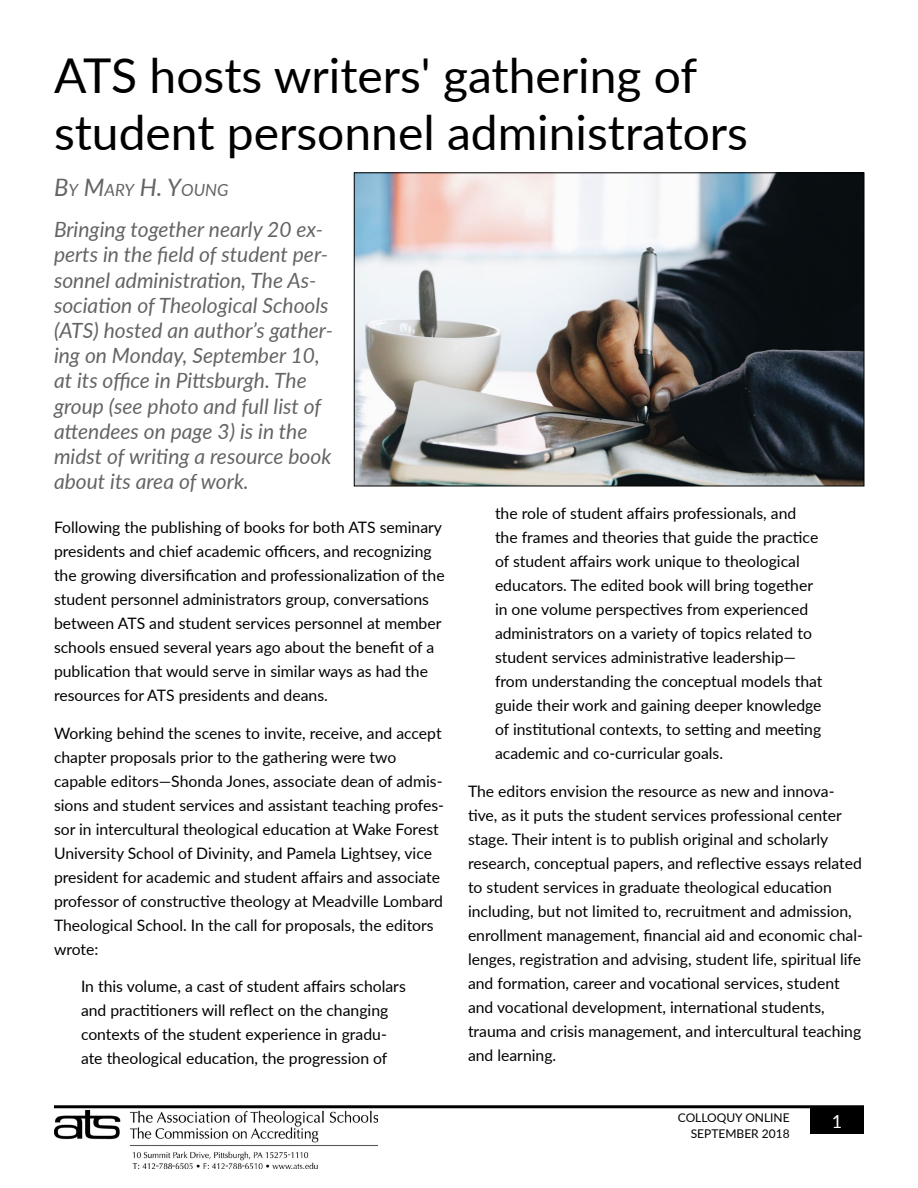
<style>
.page{position:relative;width:918px;height:1188px;background:#fff}
.page>*{position:absolute;margin:0;border:0;box-sizing:border-box;transform-origin:0 0}
.Headline{font:48px/57.6px "Lato";color:#000}
.Deckhead{font:italic 21px/25.2px "Lato";color:#636466}
.t1{font:18px "Lato";color:#fff}
.Byline{font:italic 16.8px "Lato";color:#636466}
.Body_Text{font:15.75px/24px "Lato";color:#000}
.t2{font:12px/16.5px "Lato";color:#000;text-align:right}
.s1{font-size:24px}
</style>
<div class="page">
<div style="left:810px;top:1107px;width:54px;height:27px;background:#000"></div>
<hr style="left:54px;top:1105px;width:810px;height:3px;background:#000">
<img style="left:54px;top:1110px;width:324px;height:59px">
<img style="left:356px;top:174px;width:506px;height:310px">
<div style="left:354px;top:172px;width:510px;height:314px;border:1px solid #000"></div>
<p class="Headline" style="left:54px;top:44px;width:696px">ATS hosts writers' gathering of student personnel administrators</p>
<p class="Byline" style="left:54px;top:178px;width:176px"><span class="s1">B</span>Y <span class="s1">M</span>ARY <span class="s1">H. Y</span>OUNG</p>
<p class="Deckhead" style="left:54px;top:216px;width:281px">Bringing together nearly 20 ex&shy;perts in the field of student per&shy;sonnel administration, The As&shy;sociation of Theological Schools (ATS) hosted an author’s gather&shy;ing on Monday, September 10, at its office in Pittsburgh. The group (see photo and full list of attendees on page 3) is in the midst of writing a resource book about its area of work.</p>
<p class="Body_Text" style="left:54px;top:515px;width:392px">Following the publishing of books for both ATS seminary presidents and chief academic officers, and recognizing the growing diversification and professionalization of the student personnel administrators group, conversations between ATS and student services personnel at member schools ensued several years ago about the benefit of a publication that would serve in similar ways as had the resources for ATS presidents and deans.</p>
<p class="Body_Text" style="left:54px;top:721px;width:392px">Working behind the scenes to invite, receive, and accept chapter proposals prior to the gathering were two capable editors—Shonda Jones, associate dean of admis&shy;sions and student services and assistant teaching profes&shy;sor in intercultural theological education at Wake Forest University School of Divinity, and Pamela Lightsey, vice president for academic and student affairs and associate professor of constructive theology at Meadville Lombard Theological School. In the call for proposals, the editors wrote:</p>
<p class="Body_Text" style="left:81px;top:974px;width:326px">In this volume, a cast of student affairs scholars and practitioners will reflect on the changing contexts of the student experience in gradu&shy;ate theological education, the progression of</p>
<p class="Body_Text" style="left:495px;top:501px;width:329px">the role of student affairs professionals, and the frames and theories that guide the practice of student affairs work unique to theological educators. The edited book will bring together in one volume perspectives from experienced administrators on a variety of topics related to student services administrative leadership— from understanding the conceptual models that guide their work and gaining deeper knowledge of institutional contexts, to setting and meeting academic and co-curricular goals.</p>
<p class="Body_Text" style="left:468px;top:778px;width:397px">The editors envision the resource as new and innova&shy;tive, as it puts the student services professional center stage. Their intent is to publish original and scholarly research, conceptual papers, and reflective essays related to student services in graduate theological education including, but not limited to, recruitment and admission, enrollment management, financial aid and economic chal&shy;lenges, registration and advising, student life, spiritual life and formation, career and vocational services, student and vocational development, international students, trauma and crisis management, and intercultural teaching and learning.</p>
<p class="t2" style="left:678px;top:1108px;width:113px">COLLOQUY ONLINE<br>SEPTEMBER 2018</p>
<p class="t1" style="left:832px;top:1108px;width:12px">1</p>
</div>
